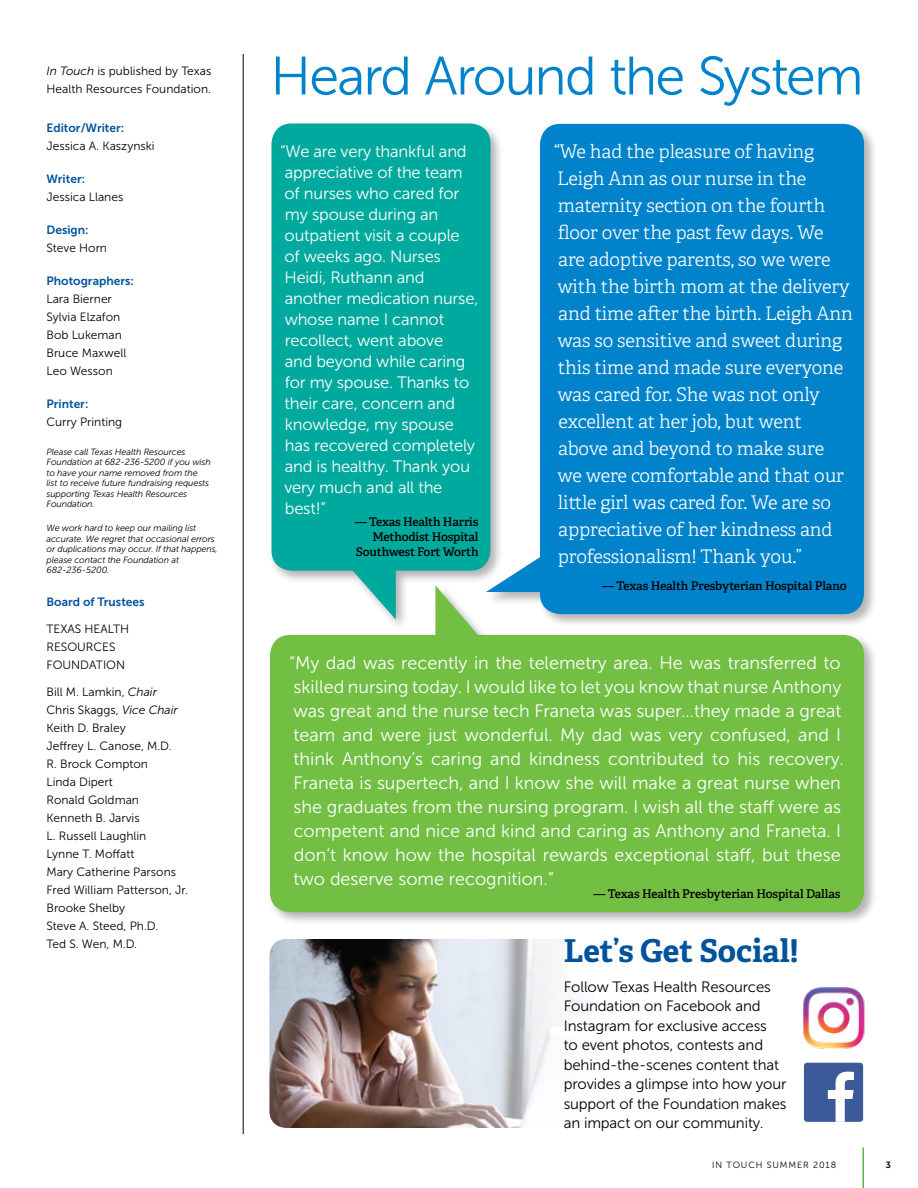
<style>
.page{position:relative;width:918px;height:1188px;background:#fff}
.page>*{position:absolute;margin:0;border:0;box-sizing:border-box;transform-origin:0 0}
.t1{font:54px "Museo Sans 300";letter-spacing:-.035em;color:#0083ca}
.t2{font:700 31.5px "Adelle";color:#00539b}
.t3{font:300 18.75px/27px "Adelle";letter-spacing:-.01em;color:#fff}
.t4{font:18px/24px "Museo Sans 300";color:#fff}
.t5{font:16.5px/21px "Museo Sans 300";letter-spacing:-.01em;color:#fff}
.t6{font:15px/19.5px "Museo Sans 300";letter-spacing:-.01em;color:#000}
.t7{font:12px/18px "Museo Sans 300";color:#000}
.t8{font:600 12px/15px "Adelle";letter-spacing:-.015em;color:#000;text-align:right}
.t9{font:12px "Museo Sans 700";color:#00539b}
.t10{font:italic 9px/10.5px "Museo Sans 300";letter-spacing:-.01em;color:#000}
.t11{font:9px "Museo Sans 300";letter-spacing:.1em;color:#000}
.t12{font:9px "Museo Sans 700";color:#000}
.s1{font-style:italic}
</style>
<div class="page">
<div style="left:272px;top:123px;width:213px;height:461px;background:#00a99d"></div>
<div style="left:267px;top:584px;width:611px;height:342px;background:#000;opacity:.3"></div>
<svg style="left:270px;top:585px;width:594px;height:327px;background:#7bc350"></svg>
<hr style="left:862px;top:1148px;width:2px;height:40px;background:#54b948">
<img style="left:269px;top:939px;width:314px;height:189px">
<div style="left:485px;top:121px;width:393px;height:507px;background:#000;opacity:.3"></div>
<svg style="left:486px;top:124px;width:378px;height:490px;background:#1f92cf"></svg>
<hr style="left:243px;top:54px;width:1px;height:1080px;background:#000">
<img style="left:803px;top:987px;width:62px;height:62px">
<div style="left:804px;top:1063px;width:59px;height:59px;background:#3c5a99;border-radius:3px"></div>
<svg style="left:828px;top:1072px;width:26px;height:50px"></svg>
<p class="t7" style="left:46px;top:62px;width:166px"><span class="s1">In Touch</span> is published by Texas<br>Health Resources Foundation.</p>
<h1 class="t1" style="left:270px;top:47px;width:595px">Heard Around the System</h1>
<p class="t9" style="left:46px;top:121px;width:79px">Editor/Writer:</p>
<p class="t7" style="left:46px;top:137px;width:110px">Jessica A. Kaszynski</p>
<p class="t9" style="left:46px;top:172px;width:40px">Writer:</p>
<p class="t7" style="left:46px;top:188px;width:78px">Jessica Llanes</p>
<p class="t9" style="left:46px;top:223px;width:44px">Design:</p>
<p class="t7" style="left:46px;top:239px;width:62px">Steve Horn</p>
<p class="t9" style="left:46px;top:274px;width:89px">Photographers:</p>
<p class="t7" style="left:46px;top:290px;width:81px">Lara Bierner<br>Sylvia Elzafon<br>Bob Lukeman<br>Bruce Maxwell<br>Leo Wesson</p>
<p class="t9" style="left:46px;top:397px;width:43px">Printer:</p>
<p class="t7" style="left:46px;top:413px;width:77px">Curry Printing</p>
<p class="t10" style="left:46px;top:446px;width:166px">Please call Texas Health Resources Foundation at 682-236-5200 if you wish to have your name removed from the list to receive future fundraising requests supporting Texas Health Resources Foundation.</p>
<p class="t10" style="left:46px;top:523px;width:173px">We work hard to keep our mailing list accurate. We regret that occasional errors or duplications may occur. If that happens, please contact the Foundation at 682-236-5200.</p>
<p class="t9" style="left:46px;top:595px;width:100px">Board of Trustees</p>
<p class="t7" style="left:46px;top:620px;width:84px">TEXAS HEALTH<br>RESOURCES<br>FOUNDATION</p>
<p class="t7" style="left:46px;top:683px;width:143px">Bill M. Lamkin, <span class="s1">Chair<br></span>Chris Skaggs, <span class="s1">Vice Chair<br></span>Keith D. Braley<br>Jeffrey L. Canose, M.D.<br>R. Brock Compton<br>Linda Dipert<br>Ronald Goldman<br>Kenneth B. Jarvis<br>L. Russell Laughlin<br>Lynne T. Moffatt<br>Mary Catherine Parsons<br>Fred William Patterson, Jr.<br>Brooke Shelby<br>Steve A. Steed, Ph.D.<br>Ted S. Wen, M.D.</p>
<p class="t3" style="left:554px;top:138px;width:301px">“We had the pleasure of having<br>Leigh Ann as our nurse in the maternity section on the fourth floor over the past few days. We<br>are adoptive parents, so we were with the birth mom at the delivery and time after the birth. Leigh Ann was so sensitive and sweet during this time and made sure everyone was cared for. She was not only excellent at her job, but went<br>above and beyond to make sure<br>we were comfortable and that our little girl was cared for. We are so appreciative of her kindness and professionalism! Thank you.”</p>
<p class="t8" style="left:602px;top:579px;width:246px">— Texas Health Presbyterian Hospital Plano</p>
<p class="t5" style="left:280px;top:141px;width:200px">“We are very thankful and appreciative of the team<br>of nurses who cared for my spouse during an outpatient visit a couple<br>of weeks ago. Nurses<br>Heidi, Ruthann and another medication nurse, whose name I cannot recollect, went above<br>and beyond while caring for my spouse. Thanks to their care, concern and knowledge, my spouse has recovered completely and is healthy. Thank you very much and all the best!”</p>
<p class="t8" style="left:355px;top:514px;width:125px">— Texas Health Harris<br>Methodist Hospital<br>Southwest Fort Worth</p>
<p class="t4" style="left:289px;top:651px;width:556px">“My dad was recently in the telemetry area. He was transferred to skilled nursing today. I would like to let you know that nurse Anthony was great and the nurse tech Franeta was super…they made a great team and were just wonderful. My dad was very confused, and I think Anthony’s caring and kindness contributed to his recovery.<br>Franeta is supertech, and I know she will make a great nurse when she graduates from the nursing program. I wish all the staff were as competent and nice and kind and caring as Anthony and Franeta. I don’t know how the hospital rewards exceptional staff, but these two deserve some recognition.”</p>
<p class="t8" style="left:593px;top:886px;width:249px">— Texas Health Presbyterian Hospital Dallas</p>
<h2 class="t2" style="left:564px;top:928px;width:236px">Let’s Get Social!</h2>
<p class="t6" style="left:564px;top:977px;width:224px">Follow Texas Health Resources<br>Foundation on Facebook and<br>Instagram for exclusive access<br>to event photos, contests and behind-the-scenes content that provides a glimpse into how your support of the Foundation makes an impact on our community.</p>
<p class="t11" style="left:712px;top:1160px;width:125px">IN TOUCH SUMMER 2018</p>
<p class="t12" style="left:886px;top:1160px;width:7px">3</p>
</div>
